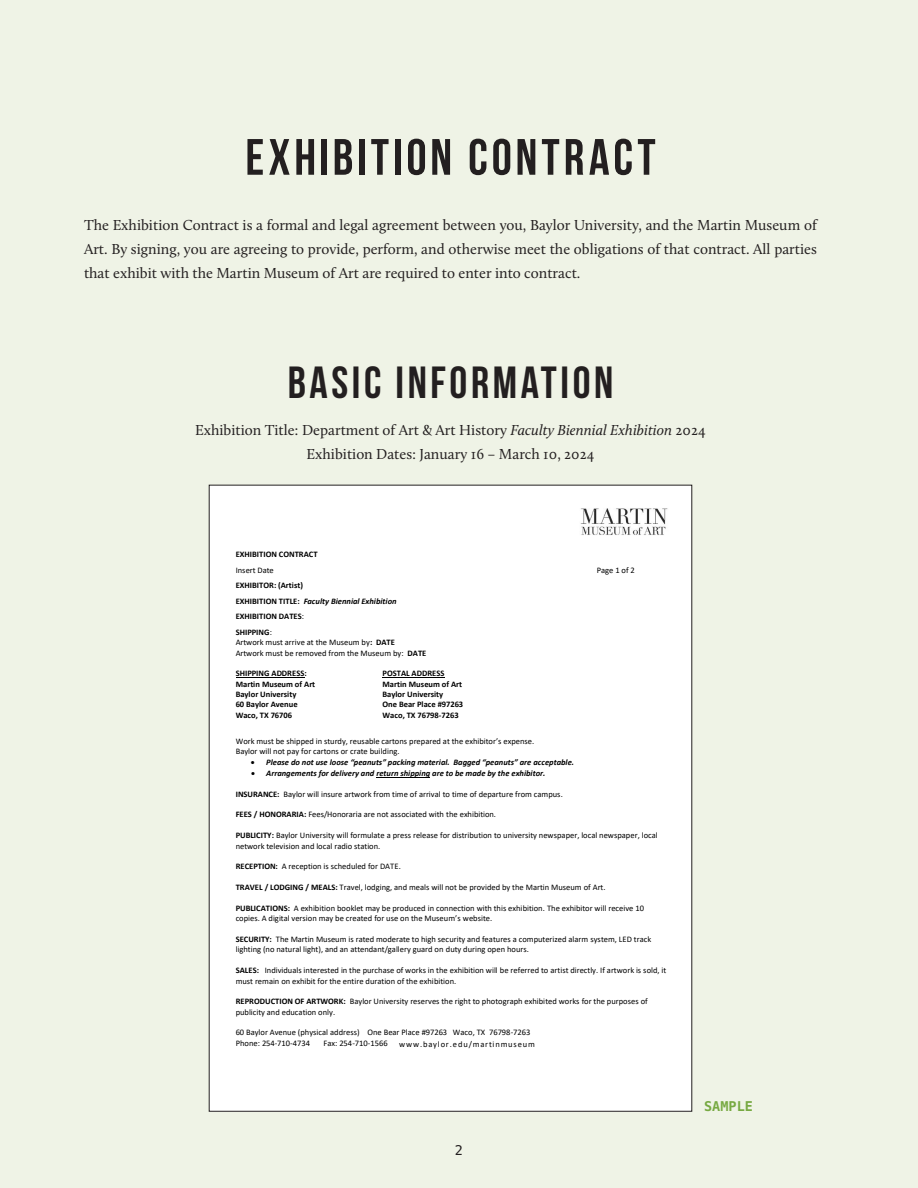
<style>
.page{position:relative;width:918px;height:1188px;background:#eff3e6}
.page>*{position:absolute;margin:0;border:0;box-sizing:border-box;transform-origin:0 0}
.t1{font:700 51px "Bebas Neue";letter-spacing:.075em;color:#231f20}
.t2{font:45px "Bebas Neue";letter-spacing:.08em;color:#231f20}
.t3{font:15px/24px "Calluna";color:#231f20;text-align:justify}
.t4{font:700 13.5px "Hack";color:#77a942}
.t5{font:13.5px "Hack";color:#231f20}
.t6{font:8.55px/10.4px "Calibri";color:#000}
.t7{font:700 8.55px/15.6px "Calibri";color:#000}
.t8{font:italic 700 8.55px "Calibri";color:#000}
.t9{font:8.55px "Calibri";letter-spacing:.1em;color:#000}
.s1{font-style:italic}
.s2{font-weight:400}
.s3{font-weight:700}
</style>
<div class="page">
<div style="left:209px;top:485px;width:483px;height:626px;background:#fff"></div>
<hr style="left:236px;top:677px;width:69px;height:1px;background:#000">
<hr style="left:383px;top:677px;width:62px;height:1px;background:#000">
<hr style="left:376px;top:777px;width:54px;height:1px;background:#000">
<img style="left:580px;top:508px;width:88px;height:27px">
<h1 class="t1" style="left:245px;top:129px;width:412px">EXHIBITION CONTRACT</h1>
<p class="t3" style="left:84px;top:213px;width:734px">The Exhibition Contract is a formal and legal agreement between you, Baylor University, and the Martin Museum of Art. By signing, you are agreeing to provide, perform, and otherwise meet the obligations of that contract. All parties that exhibit with the Martin Museum of Art are required to enter into contract.</p>
<h2 class="t2" style="left:288px;top:358px;width:327px">BASIC INFORMATION</h2>
<h3 class="t3" style="left:195px;top:418px;width:512px;text-align:center">Exhibition Title: Department of Art &amp; Art History <span class="s1">Faculty Biennial Exhibition</span> 2024<br>Exhibition Dates: January 16 – March 10, 2024</h3>
<p class="t7" style="left:236px;top:546px;width:83px">EXHIBITION CONTRACT</p>
<p class="t6" style="left:236px;top:565px;width:40px">Insert Date</p>
<p class="t6" style="left:597px;top:565px;width:40px">Page 1 of 2</p>
<p class="t7" style="left:236px;top:577px;width:163px">EXHIBITOR: (Artist)<br>EXHIBITION TITLE: <span class="s1">Faculty Biennial Exhibition<br></span>EXHIBITION DATES<span class="s2">:<br></span>SHIPPING<span class="s2">:</span></p>
<p class="t6" style="left:236px;top:637px;width:192px">Artwork must arrive at the Museum by<span class="s3">: DATE<br></span>Artwork must be removed from the Museum by: <span class="s3">DATE</span></p>
<p class="t7" style="left:236px;top:666px;width:73px">SHIPPING ADDRESS:</p>
<p class="t7" style="left:383px;top:666px;width:63px">POSTAL ADDRESS</p>
<p class="t7" style="left:236px;top:676px;width:81px">Martin Museum of Art</p>
<p class="t7" style="left:383px;top:676px;width:81px">Martin Museum of Art</p>
<p class="t7" style="left:236px;top:687px;width:62px">Baylor University</p>
<p class="t7" style="left:383px;top:687px;width:62px">Baylor University</p>
<p class="t7" style="left:236px;top:697px;width:64px">60 Baylor Avenue</p>
<p class="t7" style="left:383px;top:697px;width:82px">One Bear Place #97263</p>
<p class="t7" style="left:236px;top:707px;width:58px">Waco, TX 76706</p>
<p class="t7" style="left:383px;top:707px;width:78px">Waco, TX 76798-7263</p>
<p class="t6" style="left:236px;top:736px;width:300px">Work must be shipped in sturdy, reusable cartons prepared at the exhibitor’s expense.<br>Baylor will not pay for cartons or crate building.</p>
<p class="t8" style="left:251px;top:756px;width:325px">• Please do not use loose “peanuts” packing material. Bagged “peanuts” are acceptable.</p>
<p class="t8" style="left:251px;top:767px;width:296px">• Arrangements for delivery and return shipping are to be made by the exhibitor.</p>
<p class="t6" style="left:236px;top:788px;width:329px"><span class="s3">INSURANCE:</span> Baylor will insure artwork from time of arrival to time of departure from campus.</p>
<p class="t6" style="left:236px;top:809px;width:262px"><span class="s3">FEES / HONORARIA:</span> Fees/Honoraria are not associated with the exhibition.</p>
<p class="t6" style="left:236px;top:830px;width:424px"><span class="s3">PUBLICITY:</span> Baylor University will formulate a press release for distribution to university newspaper, local newspaper, local network television and local radio station.</p>
<p class="t6" style="left:236px;top:861px;width:167px"><span class="s3">RECEPTION:</span> A reception is scheduled for DATE.</p>
<p class="t6" style="left:236px;top:882px;width:372px"><span class="s3">TRAVEL / LODGING / MEALS:</span> Travel, lodging, and meals will not be provided by the Martin Museum of Art.</p>
<p class="t6" style="left:236px;top:903px;width:410px"><span class="s3">PUBLICATIONS:</span> A exhibition booklet may be produced in connection with this exhibition. The exhibitor will receive 10 copies. A digital version may be created for use on the Museum’s website.</p>
<p class="t6" style="left:236px;top:934px;width:417px"><span class="s3">SECURITY:</span> The Martin Museum is rated moderate to high security and features a computerized alarm system, LED track lighting (no natural light), and an attendant/gallery guard on duty during open hours.</p>
<p class="t6" style="left:236px;top:965px;width:432px"><span class="s3">SALES:</span> Individuals interested in the purchase of works in the exhibition will be referred to artist directly. If artwork is sold, it must remain on exhibit for the entire duration of the exhibition.</p>
<p class="t6" style="left:236px;top:996px;width:414px"><span class="s3">REPRODUCTION OF ARTWORK:</span> Baylor University reserves the right to photograph exhibited works for the purposes of publicity and education only.</p>
<p class="t6" style="left:236px;top:1027px;width:296px">60 Baylor Avenue (physical address) One Bear Place #97263 Waco, TX 76798-7263<br>Phone: 254-710-4734</p>
<p class="t6" style="left:323px;top:1038px;width:66px">Fax: 254-710-1566</p>
<p class="t9" style="left:399px;top:1038px;width:137px">www.baylor.edu/martinmuseum</p>
<h3 class="t5" style="left:455px;top:1142px;width:10px">2</h3>
<h3 class="t4" style="left:704px;top:1098px;width:50px">SAMPLE</h3>
</div>
